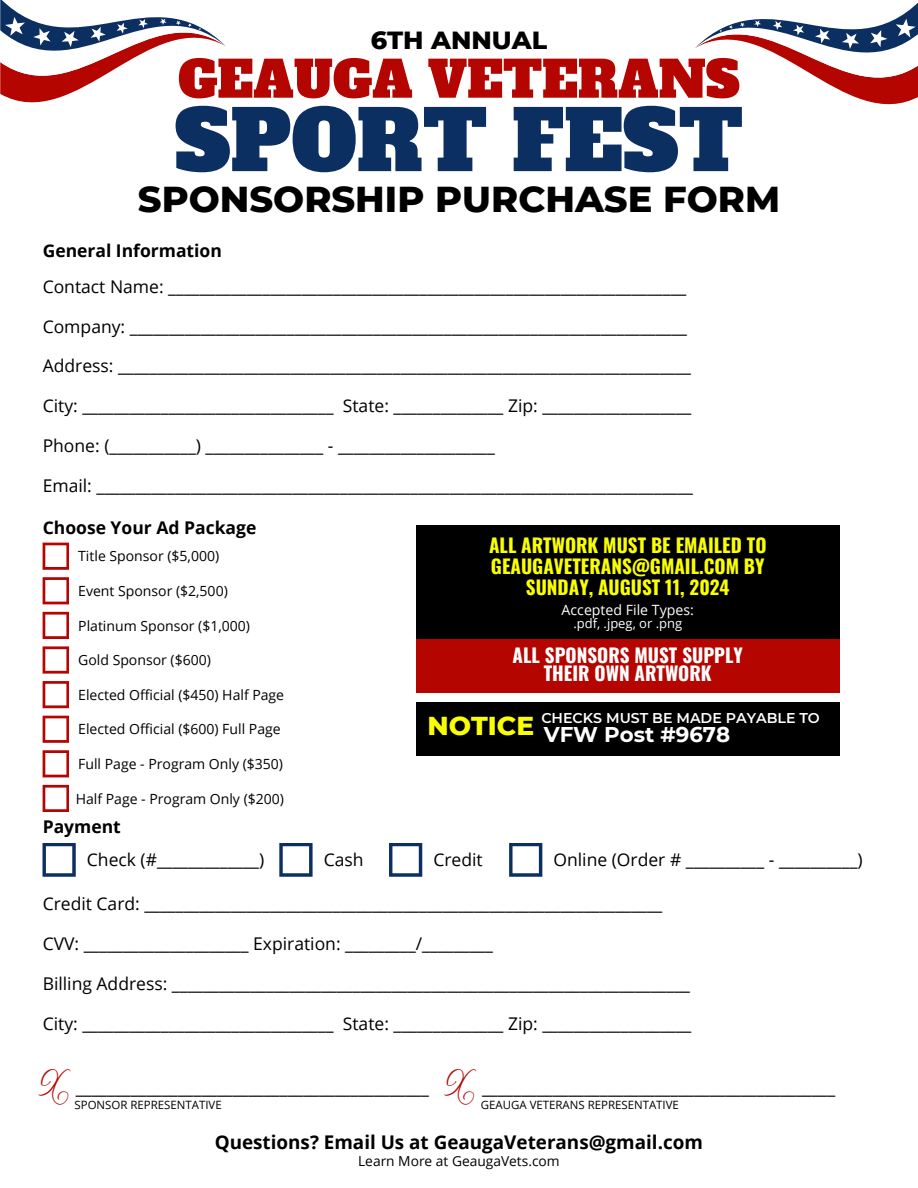
<style>
.page{position:relative;width:918px;height:1188px;background:#fff}
.page>*{position:absolute;margin:0;border:0;box-sizing:border-box;transform-origin:0 0}
.t1{font:82.5px "Alfa Slab One";color:#0c2f62}
.t2{font:50.25px "Alfa Slab One";color:#b40500}
.t3{font:800 36.75px "Montserrat";color:#000}
.t4{font:800 26.4px "Montserrat";color:#faff00}
.t5{font:800 25.35px "Montserrat";color:#000}
.t6{font:23.25px "Maldinascript";color:#b40500}
.t7{font:700 21.3px "Montserrat";color:#fff}
.t8{font:700 19.05px/21px "Oswald";color:#faff00;text-align:center}
.t9{font:700 19.05px/17.5px "Oswald";color:#fff;text-align:center}
.t10{font:700 18.9px "Open Sans";color:#000}
.t11{font:17.55px "Open Sans";color:#000}
.t12{font:700 17.55px "Open Sans";color:#000}
.t13{font:600 14.25px "Montserrat";color:#fff}
.t14{font:14.1px "Open Sans";color:#000}
.t15{font:14.1px "Open Sans";color:#fff}
.t16{font:13.8px "Open Sans";color:#000}
.t17{font:13.05px "Open Sans";color:#fff}
.t18{font:11.4px "Open Sans";color:#000}
</style>
<div class="page">
<div style="left:416px;top:702px;width:423px;height:53px;background:#000"></div>
<svg style="left:43px;top:577px;width:26px;height:27px"></svg>
<svg style="left:43px;top:612px;width:26px;height:27px"></svg>
<svg style="left:43px;top:646px;width:26px;height:28px"></svg>
<svg style="left:43px;top:750px;width:26px;height:27px"></svg>
<svg style="left:43px;top:785px;width:26px;height:27px"></svg>
<svg style="left:43px;top:843px;width:33px;height:34px"></svg>
<svg style="left:279px;top:843px;width:34px;height:34px"></svg>
<svg style="left:389px;top:843px;width:33px;height:34px"></svg>
<svg style="left:509px;top:843px;width:33px;height:34px"></svg>
<svg style="left:695px;top:2px;width:223px;height:103px"></svg>
<svg style="left:0;top:0;width:226px;height:103px"></svg>
<svg style="left:43px;top:681px;width:26px;height:27px"></svg>
<svg style="left:43px;top:543px;width:26px;height:27px"></svg>
<svg style="left:43px;top:716px;width:26px;height:27px"></svg>
<div style="left:416px;top:525px;width:423px;height:120px;background:#000"></div>
<div style="left:416px;top:639px;width:423px;height:53px;background:#b40500"></div>
<h3 class="t5" style="left:371px;top:24px;width:178px">6TH ANNUAL</h3>
<h2 class="t2" style="left:178px;top:46px;width:563px">GEAUGA VETERANS</h2>
<h1 class="t1" style="left:175px;top:86px;width:570px">SPORT FEST</h1>
<p class="t3" style="left:138px;top:176px;width:644px">SPONSORSHIP PURCHASE FORM</p>
<p class="t12" style="left:43px;top:238px;width:181px">General Information</p>
<p class="t11" style="left:43px;top:274px;width:645px">Contact Name: __________________________________________________________________</p>
<p class="t11" style="left:43px;top:314px;width:646px">Company: _______________________________________________________________________</p>
<p class="t11" style="left:43px;top:354px;width:650px">Address: _________________________________________________________________________</p>
<p class="t11" style="left:43px;top:393px;width:650px">City: ________________________________ State: ______________ Zip: ___________________</p>
<p class="t11" style="left:43px;top:433px;width:454px">Phone: (___________) _______________ - ____________________</p>
<p class="t11" style="left:43px;top:473px;width:652px">Email: ____________________________________________________________________________</p>
<p class="t12" style="left:43px;top:516px;width:215px">Choose Your Ad Package</p>
<p class="t8" style="left:489px;top:534px;width:279px">ALL ARTWORK MUST BE EMAILED TO<br>GEAUGAVETERANS@GMAIL.COM BY<br>SUNDAY, AUGUST 11, 2024</p>
<p class="t15" style="left:562px;top:600px;width:134px">Accepted File Types:</p>
<p class="t17" style="left:573px;top:614px;width:110px">.pdf, .jpeg, or .png</p>
<p class="t9" style="left:513px;top:646px;width:232px">ALL SPONSORS MUST SUPPLY<br>THEIR OWN ARTWORK</p>
<p class="t14" style="left:78px;top:546px;width:143px">Title Sponsor ($5,000)</p>
<p class="t14" style="left:78px;top:581px;width:151px">Event Sponsor ($2,500)</p>
<p class="t14" style="left:78px;top:615px;width:173px">Platinum Sponsor ($1,000)</p>
<p class="t14" style="left:78px;top:650px;width:134px">Gold Sponsor ($600)</p>
<p class="t14" style="left:78px;top:685px;width:207px">Elected Official ($450) Half Page</p>
<p class="t14" style="left:78px;top:719px;width:204px">Elected Official ($600) Full Page</p>
<p class="t14" style="left:78px;top:754px;width:206px">Full Page - Program Only ($350)</p>
<p class="t14" style="left:76px;top:789px;width:210px">Half Page - Program Only ($200)</p>
<p class="t12" style="left:43px;top:815px;width:80px">Payment</p>
<p class="t4" style="left:427px;top:710px;width:108px">NOTICE</p>
<p class="t13" style="left:541px;top:709px;width:280px">CHECKS MUST BE MADE PAYABLE TO</p>
<p class="t7" style="left:544px;top:721px;width:188px">VFW Post #9678</p>
<p class="t11" style="left:87px;top:847px;width:179px">Check (#_____________)</p>
<p class="t11" style="left:433px;top:847px;width:51px">Credit</p>
<h6 class="t11" style="left:554px;top:847px;width:311px">Online (Order # __________ - __________)</h6>
<h4 class="t11" style="left:324px;top:847px;width:41px">Cash</h4>
<p class="t11" style="left:43px;top:892px;width:621px">Credit Card: __________________________________________________________________</p>
<p class="t11" style="left:43px;top:931px;width:452px">CVV: _____________________ Expiration: _________/_________</p>
<p class="t11" style="left:43px;top:971px;width:649px">Billing Address: __________________________________________________________________</p>
<h6 class="t11" style="left:43px;top:1011px;width:650px">City: ________________________________ State: ______________ Zip: ___________________</h6>
<p class="t6" style="left:43px;top:1070px;width:33px">X</p>
<p class="t6" style="left:448px;top:1070px;width:33px">X</p>
<h4 class="t11" style="left:76px;top:1075px;width:355px">_____________________________________________</h4>
<h5 class="t18" style="left:75px;top:1097px;width:149px">SPONSOR REPRESENTATIVE</h5>
<p class="t11" style="left:482px;top:1075px;width:355px">_____________________________________________</p>
<p class="t18" style="left:481px;top:1097px;width:200px">GEAUGA VETERANS REPRESENTATIVE</p>
<p class="t10" style="left:215px;top:1129px;width:490px">Questions? Email Us at GeaugaVeterans@gmail.com</p>
<p class="t16" style="left:358px;top:1152px;width:203px">Learn More at GeaugaVets.com</p>
</div>
